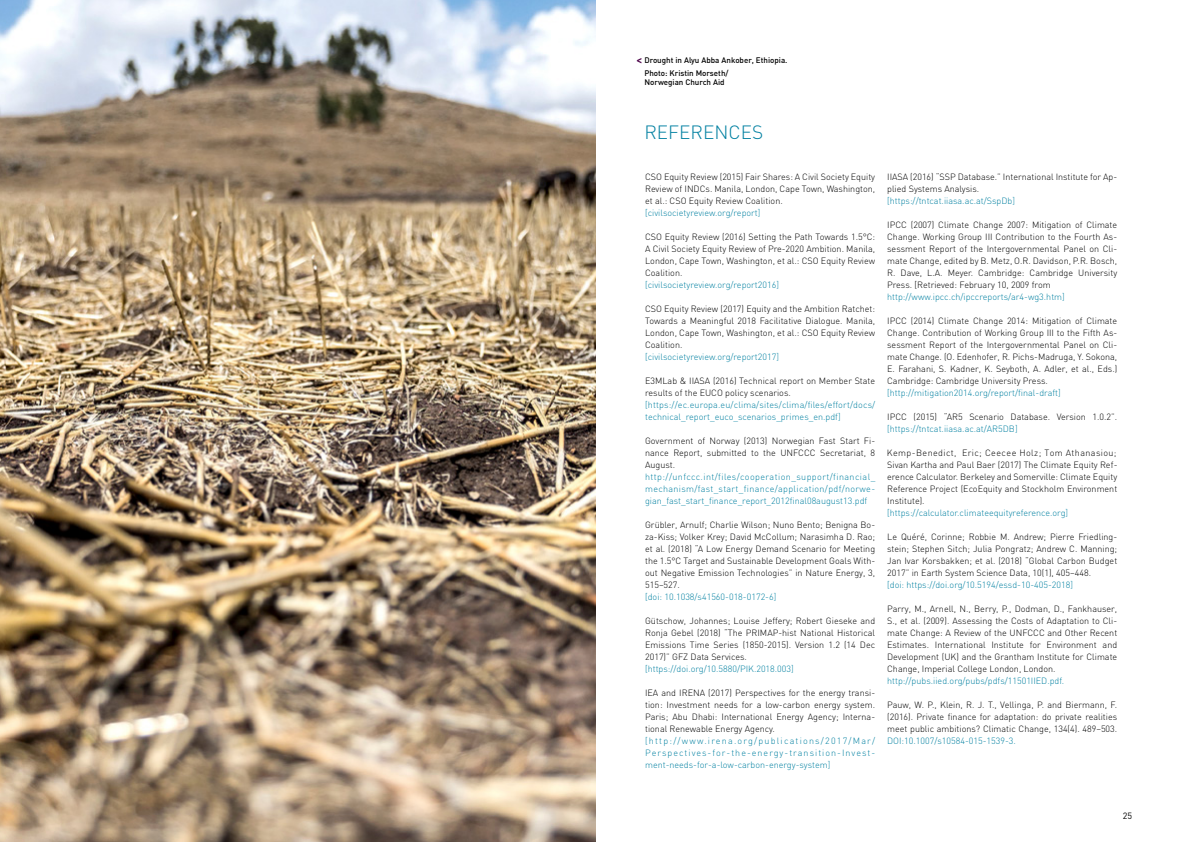
<style>
.page{position:relative;width:1191px;height:842px;background:#fff}
.page>*{position:absolute;margin:0;border:0;box-sizing:border-box;transform-origin:0 0}
.STOR_TITTEL{font:300 19px "DIN";color:#0080a1}
.Mellomtittel{font:500 12px "DIN";color:#4b0048}
.Brødtekst{font:300 9px/12px "DIN";color:#000;text-align:justify}
.Brødtekst-2{font:300 9px/12px "DIN";color:#0080a1;text-align:justify}
.t1{font:9px "DIN";color:#000}
.Brødtekst-3{font:500 8px/9.6px "DIN";color:#000}
.s1{color:#0080a1}
</style>
<div class="page">
<img style="left:0;top:0;width:595px;height:842px">
<p class="Brødtekst-3" style="left:644px;top:55px;width:145px">Drought in Alyu Abba Ankober, Ethiopia.</p>
<p class="Brødtekst-3" style="left:644px;top:68px;width:86px">Photo: Kristin Morseth/<br>Norwegian Church Aid</p>
<p class="Mellomtittel" style="left:636px;top:52px;width:8px">&lt;</p>
<p class="STOR_TITTEL" style="left:644px;top:121px;width:120px">REFERENCES</p>
<p class="Brødtekst" style="left:645px;top:171px;width:231px">CSO Equity Review (2015) Fair Shares: A Civil Society Equity Review of INDCs. Manila, London, Cape Town, Washington, et al.: CSO Equity Review Coalition.</p>
<p class="Brødtekst-2" style="left:645px;top:207px;width:117px">[civilsocietyreview.org/report]</p>
<p class="Brødtekst" style="left:645px;top:231px;width:232px">CSO Equity Review (2016) Setting the Path Towards 1.5°C:<br>A Civil Society Equity Review of Pre-2020 Ambition. Manila, London, Cape Town, Washington, et al.: CSO Equity Review Coalition.</p>
<p class="Brødtekst-2" style="left:645px;top:279px;width:135px">[civilsocietyreview.org/report2016]</p>
<p class="Brødtekst" style="left:645px;top:303px;width:232px">CSO Equity Review (2017) Equity and the Ambition Ratchet:<br>Towards a Meaningful 2018 Facilitative Dialogue. Manila, London, Cape Town, Washington, et al.: CSO Equity Review Coalition.</p>
<p class="Brødtekst-2" style="left:645px;top:351px;width:135px">[civilsocietyreview.org/report2017]</p>
<p class="Brødtekst" style="left:645px;top:375px;width:231px">E3MLab &amp; IIASA (2016) Technical report on Member State results of the EUCO policy scenarios.</p>
<p class="Brødtekst-2" style="left:645px;top:399px;width:232px">[https://ec.europa.eu/clima/sites/clima/files/effort/docs/ technical_report_euco_scenarios_primes_en.pdf]</p>
<p class="Brødtekst" style="left:645px;top:435px;width:232px">Government of Norway (2013) Norwegian Fast Start Fi&shy;nance Report, submitted to the UNFCCC Secretariat, 8<br>August.</p>
<p class="Brødtekst-2" style="left:645px;top:471px;width:232px">http://unfccc.int/files/cooperation_support/financial_ mechanism/fast_start_finance/application/pdf/norwe&shy;gian_fast_start_finance_report_2012final08august13.pdf</p>
<p class="Brødtekst" style="left:645px;top:519px;width:232px">Grübler, Arnulf; Charlie Wilson; Nuno Bento; Benigna Bo&shy;za-Kiss; Volker Krey; David McCollum; Narasimha D. Rao; et al. (2018) “A Low Energy Demand Scenario for Meeting the 1.5°C Target and Sustainable Development Goals With&shy;out Negative Emission Technologies” in Nature Energy, 3, 515–527.</p>
<p class="Brødtekst-2" style="left:645px;top:591px;width:133px">[doi: 10.1038/s41560-018-0172-6]</p>
<p class="Brødtekst" style="left:645px;top:615px;width:231px">Gütschow, Johannes; Louise Jeffery; Robert Gieseke and Ronja Gebel (2018) “The PRIMAP-hist National Historical Emissions Time Series (1850-2015). Version 1.2 (14 Dec 2017)” GFZ Data Services.</p>
<p class="Brødtekst-2" style="left:645px;top:663px;width:150px">[https://doi.org/10.5880/PIK.2018.003]</p>
<p class="Brødtekst" style="left:645px;top:687px;width:231px">IEA and IRENA (2017) Perspectives for the energy transi&shy;tion: Investment needs for a low-carbon energy system.<br>Paris; Abu Dhabi: International Energy Agency; Interna&shy;tional Renewable Energy Agency.</p>
<p class="Brødtekst-2" style="left:645px;top:735px;width:232px">[http://www.irena.org/publications/2017/Mar/ Perspectives-for-the-energy-transition-Invest&shy;ment-needs-for-a-low-carbon-energy-system]</p>
<p class="Brødtekst" style="left:887px;top:171px;width:231px">IIASA (2016) “SSP Database.” International Institute for Ap&shy;plied Systems Analysis.</p>
<p class="Brødtekst-2" style="left:887px;top:195px;width:129px">[https://tntcat.iiasa.ac.at/SspDb]</p>
<p class="Brødtekst" style="left:887px;top:219px;width:231px">IPCC (2007) Climate Change 2007: Mitigation of Climate Change. Working Group III Contribution to the Fourth As&shy;sessment Report of the Intergovernmental Panel on Cli&shy;mate Change, edited by B. Metz, O.R. Davidson, P.R. Bosch, R. Dave, L.A. Meyer. Cambridge: Cambridge University Press. [Retrieved: February 10, 2009 from</p>
<p class="Brødtekst-2" style="left:887px;top:291px;width:179px">http://www.ipcc.ch/ipccreports/ar4-wg3.htm]</p>
<p class="Brødtekst" style="left:887px;top:315px;width:231px">IPCC (2014) Climate Change 2014: Mitigation of Climate Change. Contribution of Working Group III to the Fifth As&shy;sessment Report of the Intergovernmental Panel on Cli&shy;mate Change. (O. Edenhofer, R. Pichs-Madruga, Y. Sokona, E. Farahani, S. Kadner, K. Seyboth, A. Adler, et al., Eds.)<br>Cambridge: Cambridge University Press.</p>
<p class="Brødtekst-2" style="left:887px;top:387px;width:175px">[http://mitigation2014.org/report/final-draft]</p>
<p class="Brødtekst" style="left:887px;top:411px;width:231px">IPCC (2015) “AR5 Scenario Database. Version 1.0.2”. <span class="s1">[https://tntcat.iiasa.ac.at/AR5DB]</span></p>
<p class="Brødtekst" style="left:886px;top:447px;width:232px;text-align:left">Kemp-Benedict, Eric; Ceecee Holz; Tom Athanasiou; Sivan Kartha and Paul Baer (2017) The Climate Equity Ref&shy;erence Calculator. Berkeley and Somerville: Climate Equity Reference Project (EcoEquity and Stockholm Environment Institute).</p>
<p class="Brødtekst-2" style="left:887px;top:507px;width:182px">[https://calculator.climateequityreference.org]</p>
<p class="Brødtekst" style="left:887px;top:531px;width:232px">Le Quéré, Corinne; Robbie M. Andrew; Pierre Friedling&shy;stein; Stephen Sitch; Julia Pongratz; Andrew C. Manning; Jan Ivar Korsbakken; et al. (2018) “Global Carbon Budget 2017” in Earth System Science Data, 10(1), 405–448.</p>
<p class="Brødtekst-2" style="left:887px;top:579px;width:187px">[doi: https://doi.org/10.5194/essd-10-405-2018]</p>
<p class="Brødtekst" style="left:887px;top:603px;width:231px">Parry, M., Arnell, N., Berry, P., Dodman, D., Fankhauser, S., et al. (2009). Assessing the Costs of Adaptation to Cli&shy;mate Change: A Review of the UNFCCC and Other Recent Estimates. International Institute for Environment and Development (UK) and the Grantham Institute for Climate Change, Imperial College London, London.</p>
<p class="Brødtekst-2" style="left:887px;top:675px;width:178px">http://pubs.iied.org/pubs/pdfs/11501IIED.pdf.</p>
<p class="Brødtekst" style="left:887px;top:699px;width:231px">Pauw, W. P., Klein, R. J. T., Vellinga, P. and Biermann, F. (2016). Private finance for adaptation: do private realities meet public ambitions? Climatic Change, 134(4). 489–503.<br><span class="s1">DOI:10.1007/s10584-015-1539-3.</span></p>
<p class="t1" style="left:1122px;top:810px;width:11px">25</p>
</div>
